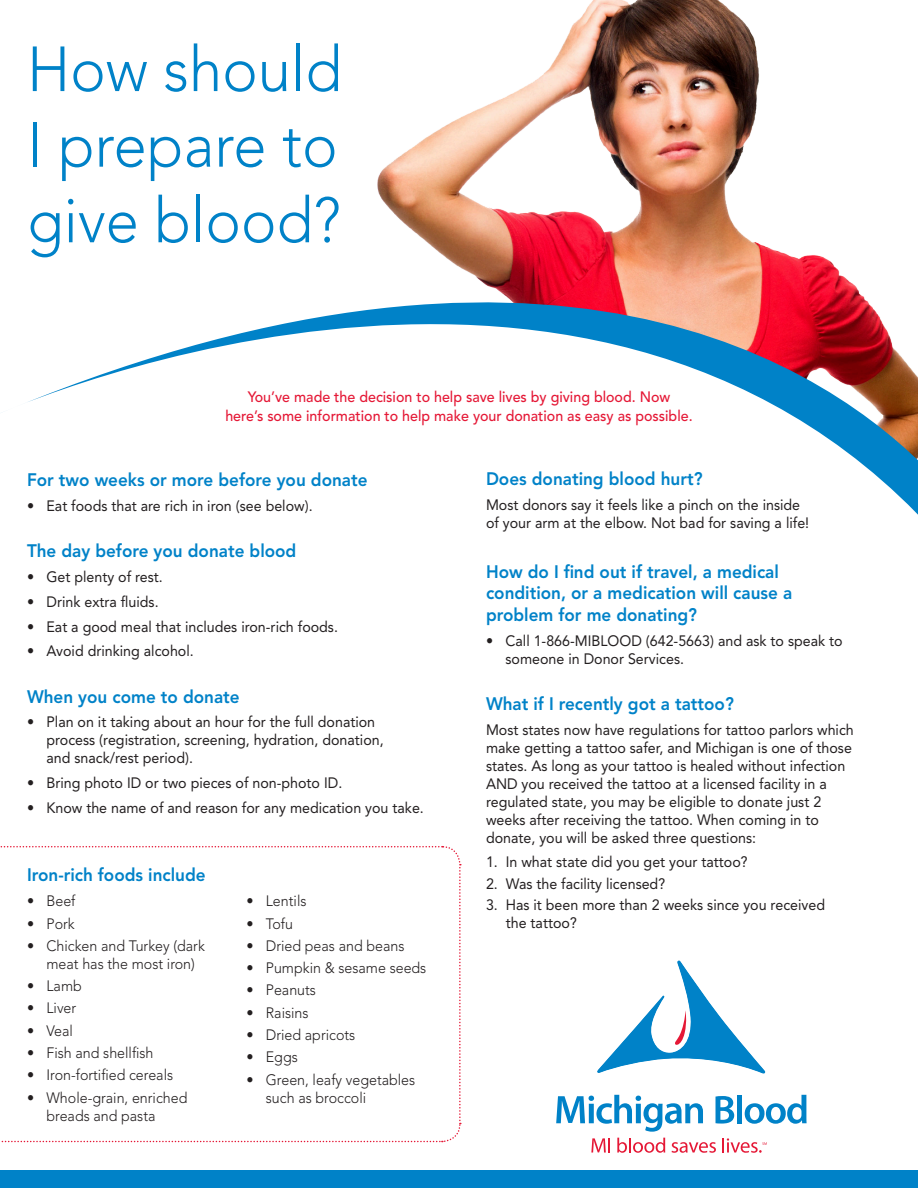
<style>
.page{position:relative;width:918px;height:1188px;background:#fff}
.page>*{position:absolute;margin:0;border:0;box-sizing:border-box;transform-origin:0 0}
.t1{font:300 63px/75.6px "Avenir";color:#0082c8;text-align:justify;scale:.95 1}
.t2{font:800 18px/21.6px "Avenir";color:#0082c8;scale:.95 1}
.t3{font:15px/18px "Avenir";color:#231f20;scale:.95 1}
.t4{font:300 15px/18px "Avenir";color:#231f20;scale:.95 1}
.t5{font:500 15px/19.5px "Avenir";color:#e51836;text-align:center;scale:.95 1}
.s1{font-weight:300}
</style>
<div class="page">
<svg style="left:0;top:846px;width:461px;height:297px"></svg>
<img style="left:417px;top:0;width:342px;height:144px">
<svg style="left:28px;top:144px;width:890px;height:371px"></svg>
<svg style="left:556px;top:1095px;width:147px;height:37px"></svg>
<svg style="left:716px;top:1096px;width:18px;height:28px"></svg>
<div style="left:737px;top:1095px;width:5px;height:28px;background:#0082c8"></div>
<svg style="left:745px;top:1095px;width:62px;height:29px"></svg>
<svg style="left:597px;top:960px;width:168px;height:114px"></svg>
<svg style="left:591px;top:1138px;width:19px;height:15px"></svg>
<svg style="left:617px;top:1138px;width:48px;height:15px"></svg>
<svg style="left:672px;top:1142px;width:44px;height:11px"></svg>
<svg style="left:722px;top:1138px;width:45px;height:15px"></svg>
<div style="left:0;top:1171px;width:918px;height:17px;background:#0082c8"></div>
<p class="t1" style="left:27px;top:31px;width:333px">How should I prepare to give blood?</p>
<p class="t5" style="left:225px;top:387px;width:493px">You’ve made the decision to help save lives by giving blood. Now<br>here’s some information to help make your donation as easy as possible.</p>
<p class="t2" style="left:27px;top:469px;width:360px">For two weeks or more before you donate</p>
<p class="t3" style="left:27px;top:497px;width:302px">• Eat foods that are rich in iron (see below).</p>
<p class="t2" style="left:27px;top:540px;width:285px">The day before you donate blood</p>
<p class="t3" style="left:27px;top:568px;width:145px"><span class="s1">•</span> Get plenty of rest.</p>
<p class="t3" style="left:27px;top:593px;width:140px">• Drink extra fluids.</p>
<p class="t3" style="left:27px;top:617px;width:329px">• Eat a good meal that includes iron-rich foods.</p>
<p class="t3" style="left:27px;top:642px;width:177px">• Avoid drinking alcohol.</p>
<p class="t2" style="left:27px;top:686px;width:225px">When you come to donate</p>
<p class="t3" style="left:46px;top:713px;width:356px;text-indent:-20px">• Plan on it taking about an hour for the full donation process (registration, screening, hydration, donation, and snack/rest period).</p>
<p class="t3" style="left:27px;top:774px;width:333px">• Bring photo ID or two pieces of non-photo ID.</p>
<p class="t3" style="left:27px;top:799px;width:419px">• Know the name of and reason for any medication you take.</p>
<p class="t2" style="left:27px;top:864px;width:190px">Iron-rich foods include</p>
<p class="t4" style="left:27px;top:892px;width:53px">• Beef</p>
<p class="t4" style="left:27px;top:914px;width:52px">• Pork</p>
<p class="t4" style="left:46px;top:937px;width:168px;text-indent:-20px">• Chicken and Turkey (dark meat has the most iron)</p>
<p class="t4" style="left:27px;top:977px;width:59px">• Lamb</p>
<p class="t4" style="left:27px;top:999px;width:53px">• Liver</p>
<p class="t4" style="left:27px;top:1022px;width:50px">• Veal</p>
<p class="t4" style="left:27px;top:1044px;width:135px">• Fish and shellfish</p>
<p class="t4" style="left:27px;top:1066px;width:155px">• Iron-fortified cereals</p>
<p class="t4" style="left:46px;top:1089px;width:150px;text-indent:-20px">• Whole-grain, enriched breads and pasta</p>
<p class="t4" style="left:246px;top:892px;width:65px">• Lentils</p>
<p class="t4" style="left:246px;top:914px;width:51px">• Tofu</p>
<p class="t4" style="left:246px;top:937px;width:168px">• Dried peas and beans</p>
<p class="t4" style="left:246px;top:959px;width:191px">• Pumpkin &amp; sesame seeds</p>
<p class="t4" style="left:246px;top:981px;width:75px">• Peanuts</p>
<p class="t4" style="left:246px;top:1004px;width:67px">• Raisins</p>
<p class="t4" style="left:246px;top:1026px;width:116px">• Dried apricots</p>
<p class="t4" style="left:246px;top:1048px;width:56px">• Eggs</p>
<p class="t4" style="left:266px;top:1071px;width:159px;text-indent:-20px">• Green, leafy vegetables such as broccoli</p>
<p class="t2" style="left:486px;top:468px;width:229px">Does donating blood hurt?</p>
<p class="t3" style="left:486px;top:496px;width:342px">Most donors say it feels like a pinch on the inside of your arm at the elbow. Not bad for saving a life!</p>
<p class="t2" style="left:486px;top:561px;width:324px">How do I find out if travel, a medical condition, or a medication will cause a problem for me donating?</p>
<p class="t3" style="left:506px;top:631px;width:356px;text-indent:-20px">• Call 1-866-MIBLOOD (642-5663) and ask to speak to someone in Donor Services.</p>
<p class="t2" style="left:486px;top:693px;width:262px">What if I recently got a tattoo?</p>
<p class="t3" style="left:486px;top:721px;width:389px">Most states now have regulations for tattoo parlors which make getting a tattoo safer, and Michigan is one of those states. As long as your tattoo is healed without infection AND you received the tattoo at a licensed facility in a regulated state, you may be eligible to donate just 2 weeks after receiving the tattoo. When coming in to donate, you will be asked three questions:</p>
<p class="t3" style="left:486px;top:853px;width:277px">1. In what state did you get your tattoo?</p>
<p class="t3" style="left:486px;top:875px;width:190px">2. Was the facility licensed?</p>
<p class="t3" style="left:506px;top:896px;width:338px;text-indent:-20px">3. Has it been more than 2 weeks since you received the tattoo?</p>
</div>
